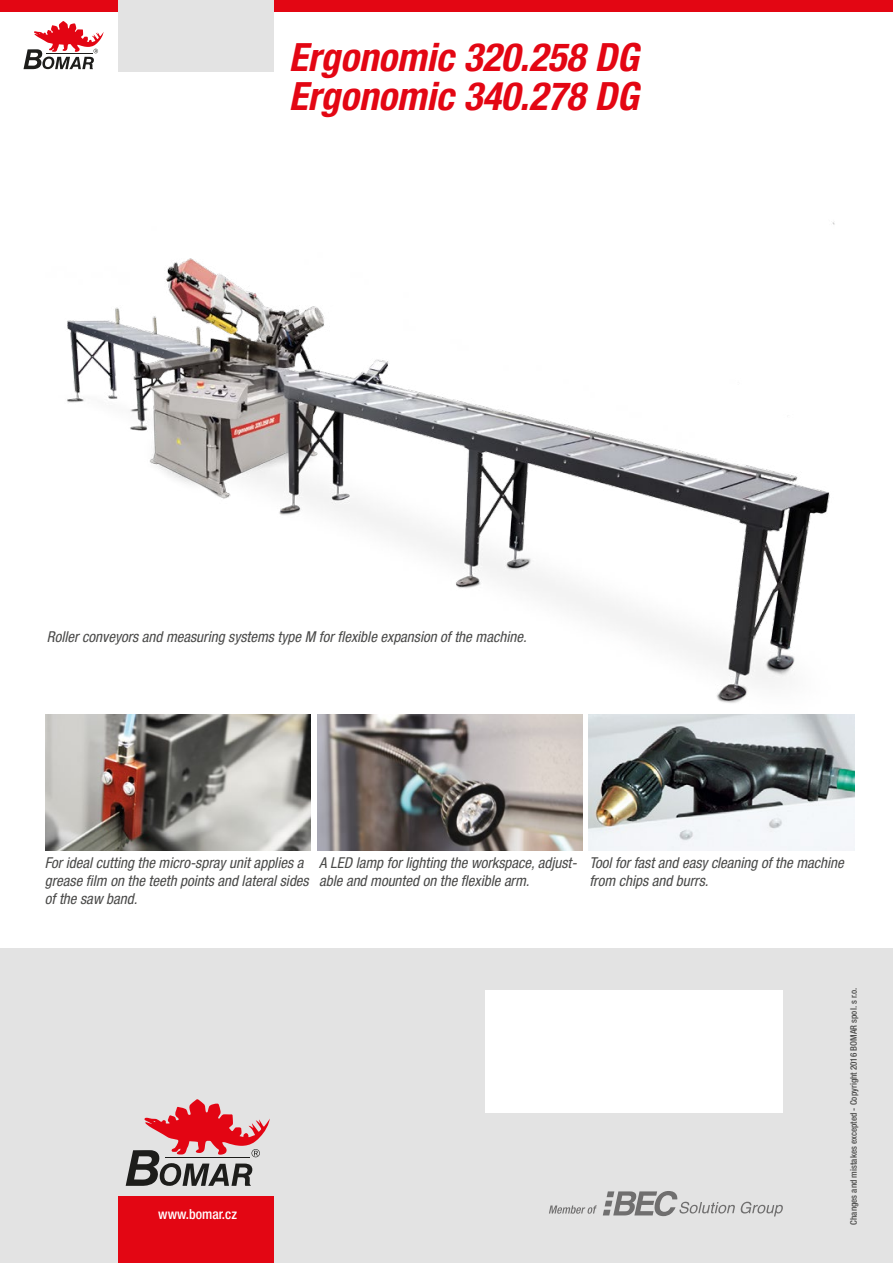
<style>
.page{position:relative;width:893px;height:1263px;background:#fff}
.page>*{position:absolute;margin:0;border:0;box-sizing:border-box;transform-origin:0 0}
.t1{font:italic 700 condensed 39px/39px "Helvetica Neue LT Com";color:#e30613}
.t2{font:italic condensed 15px/18px "Helvetica Neue LT Com";color:#4a4a49}
.t3{font:500 condensed 13.8px "Helvetica Neue LT Pro";color:#fff}
.t4{font:500 condensed 9px "Helvetica Neue LT Pro";color:#4a4a49}
</style>
<div class="page">
<div style="left:0;top:948px;width:893px;height:315px;background:#e3e3e3"></div>
<div style="left:0;top:0;width:893px;height:12px;background:#e30613"></div>
<svg style="left:24px;top:21px;width:80px;height:48px"></svg>
<div style="left:118px;top:0;width:156px;height:71px;background:#e3e3e3"></div>
<img style="left:67px;top:222px;width:768px;height:496px">
<div style="left:485px;top:990px;width:298px;height:123px;background:#fff"></div>
<svg style="left:603px;top:1191px;width:180px;height:25px"></svg>
<svg style="left:549px;top:1205px;width:48px;height:9px"></svg>
<div style="left:118px;top:1197px;width:156px;height:66px;background:#e30613"></div>
<svg style="left:126px;top:1099px;width:144px;height:87px"></svg>
<img style="left:588px;top:714px;width:267px;height:136px">
<img style="left:317px;top:714px;width:265px;height:136px">
<img style="left:46px;top:714px;width:265px;height:136px">
<h1 class="t1" style="left:289px;top:38px;width:351px">Ergonomic 320.258 DG<br>Ergonomic 340.278 DG</h1>
<p class="t2" style="left:47px;top:627px;width:481px">Roller conveyors and measuring systems type M for flexible expansion of the machine.</p>
<p class="t2" style="left:45px;top:854px;width:265px">For ideal cutting the micro-spray unit applies a grease film on the teeth points and lateral sides of the saw band.</p>
<p class="t2" style="left:319px;top:854px;width:259px">A LED lamp for lighting the workspace, adjust&shy;able and mounted on the flexible arm.</p>
<p class="t2" style="left:589px;top:854px;width:256px">Tool for fast and easy cleaning of the machine from chips and burrs.</p>
<p class="t3" style="left:158px;top:1205px;width:80px">www.bomar.cz</p>
<p class="t4" style="left:848px;top:1224px;width:238px;rotate:-90deg">Changes and mistakes excepted - Copyright 2016 BOMAR spol. s r.o.</p>
</div>
